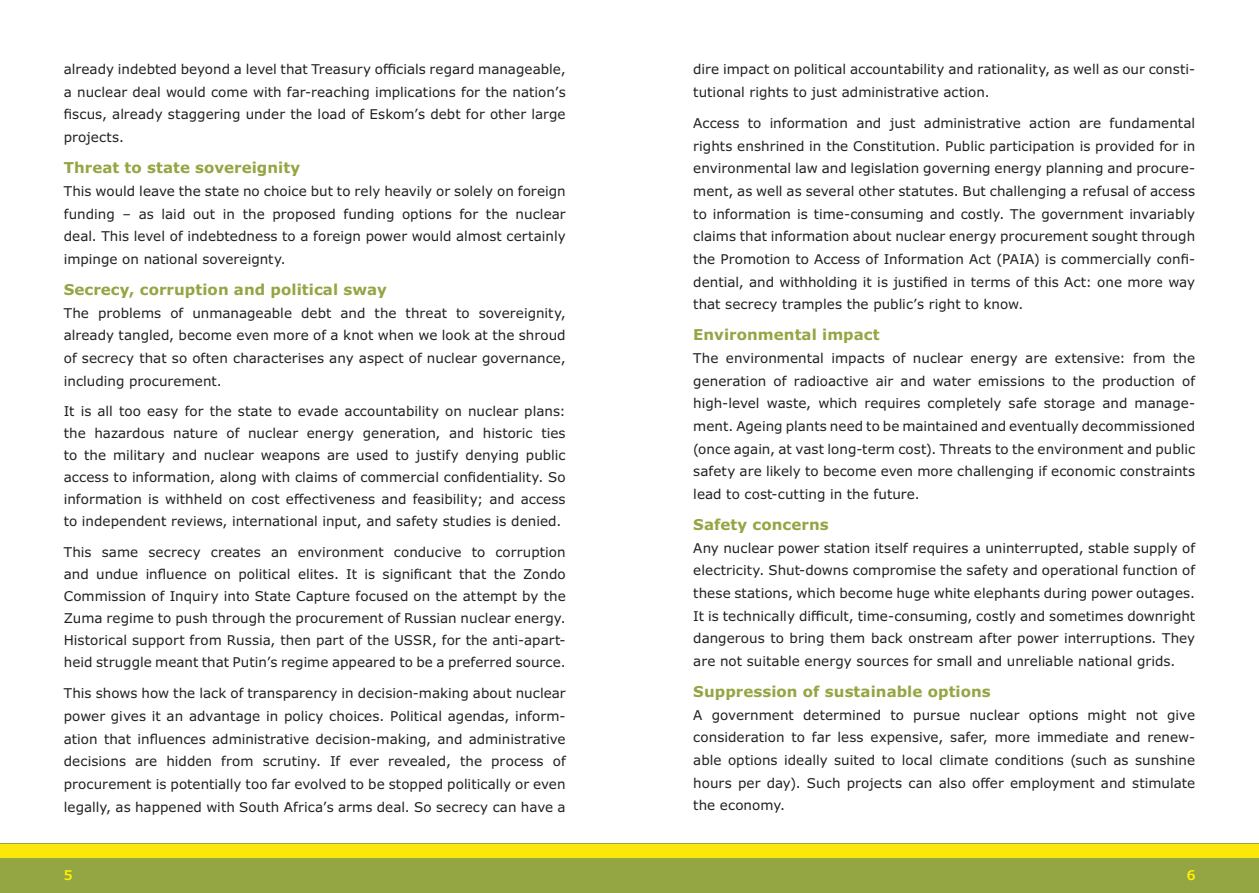
<style>
.page{position:relative;width:1259px;height:893px;background:#fff}
.page>*{position:absolute;margin:0;border:0;box-sizing:border-box;transform-origin:0 0}
.t1{font:700 15px "Verdana Pro";letter-spacing:.005em;color:#94a543}
.t2{font:13.5px/22.6px "Verdana Pro";color:#231f20;text-align:justify}
.t3{font:600 13.5px "Verdana Pro";color:#fff101}
</style>
<div class="page">
<div style="left:0;top:844px;width:1259px;height:49px;background:#94a543"></div>
<div style="left:0;top:844px;width:1259px;height:13px;background:#fbe709"></div>
<p class="t2" style="left:64px;top:58px;width:503px">already indebted beyond a level that Treasury officials regard manageable, a nuclear deal would come with far-reaching implications for the nation’s fiscus, already staggering under the load of Eskom’s debt for other large projects.</p>
<p class="t1" style="left:64px;top:158px;width:238px">Threat to state sovereignity</p>
<p class="t2" style="left:64px;top:180px;width:503px">This would leave the state no choice but to rely heavily or solely on foreign funding – as laid out in the proposed funding options for the nuclear deal. This level of indebtedness to a foreign power would almost certainly impinge on national sovereignty.</p>
<p class="t1" style="left:64px;top:280px;width:325px">Secrecy, corruption and political sway</p>
<p class="t2" style="left:64px;top:302px;width:503px">The problems of unmanageable debt and the threat to sovereignity, already tangled, become even more of a knot when we look at the shroud of secrecy that so often characterises any aspect of nuclear governance, including procurement.</p>
<p class="t2" style="left:64px;top:400px;width:503px;line-height:22px">It is all too easy for the state to evade accountability on nuclear plans: the hazardous nature of nuclear energy generation, and historic ties to the military and nuclear weapons are used to justify denying public access to information, along with claims of commercial confidentiality. So information is withheld on cost effectiveness and feasibility; and access to independent reviews, international input, and safety studies is denied.</p>
<p class="t2" style="left:64px;top:541px;width:503px;line-height:22px">This same secrecy creates an environment conducive to corruption and undue influence on political elites. It is significant that the Zondo Commission of Inquiry into State Capture focused on the attempt by the Zuma regime to push through the procurement of Russian nuclear energy.<br>Historical support from Russia, then part of the USSR, for the anti-apart&shy;heid struggle meant that Putin’s regime appeared to be a preferred source.</p>
<p class="t2" style="left:64px;top:682px;width:503px;text-align:left">This shows how the lack of transparency in decision-making about nuclear power gives it an advantage in policy choices. Political agendas, inform&shy;ation that influences administrative decision-making, and administrative decisions are hidden from scrutiny. If ever revealed, the process of procurement is potentially too far evolved to be stopped politically or even legally, as happened with South Africa’s arms deal. So secrecy can have a</p>
<p class="t2" style="left:693px;top:58px;width:503px">dire impact on political accountability and rationality, as well as our consti&shy;tutional rights to just administrative action.</p>
<p class="t2" style="left:693px;top:112px;width:503px">Access to information and just administrative action are fundamental rights enshrined in the Constitution. Public participation is provided for in environmental law and legislation governing energy planning and procure&shy;ment, as well as several other statutes. But challenging a refusal of access to information is time-consuming and costly. The government invariably claims that information about nuclear energy procurement sought through the Promotion to Access of Information Act (PAIA) is commercially confi&shy;dential, and withholding it is justified in terms of this Act: one more way that secrecy tramples the public’s right to know.</p>
<p class="t1" style="left:693px;top:325px;width:188px">Environmental impact</p>
<p class="t2" style="left:693px;top:347px;width:503px">The environmental impacts of nuclear energy are extensive: from the generation of radioactive air and water emissions to the production of high-level waste, which requires completely safe storage and manage&shy;ment. Ageing plants need to be maintained and eventually decommissioned (once again, at vast long-term cost). Threats to the environment and public safety are likely to become even more challenging if economic constraints lead to cost-cutting in the future.</p>
<p class="t1" style="left:693px;top:515px;width:137px">Safety concerns</p>
<p class="t2" style="left:693px;top:537px;width:503px">Any nuclear power station itself requires a uninterrupted, stable supply of electricity. Shut-downs compromise the safety and operational function of these stations, which become huge white elephants during power outages.<br>It is technically difficult, time-consuming, costly and sometimes downright dangerous to bring them back onstream after power interruptions. They are not suitable energy sources for small and unreliable national grids.</p>
<p class="t1" style="left:693px;top:682px;width:299px">Suppression of sustainable options</p>
<p class="t2" style="left:693px;top:704px;width:503px">A government determined to pursue nuclear options might not give consideration to far less expensive, safer, more immediate and renew&shy;able options ideally suited to local climate conditions (such as sunshine hours per day). Such projects can also offer employment and stimulate the economy.</p>
<p class="t3" style="left:64px;top:866px;width:10px">5</p>
<p class="t3" style="left:1186px;top:866px;width:10px">6</p>
</div>
